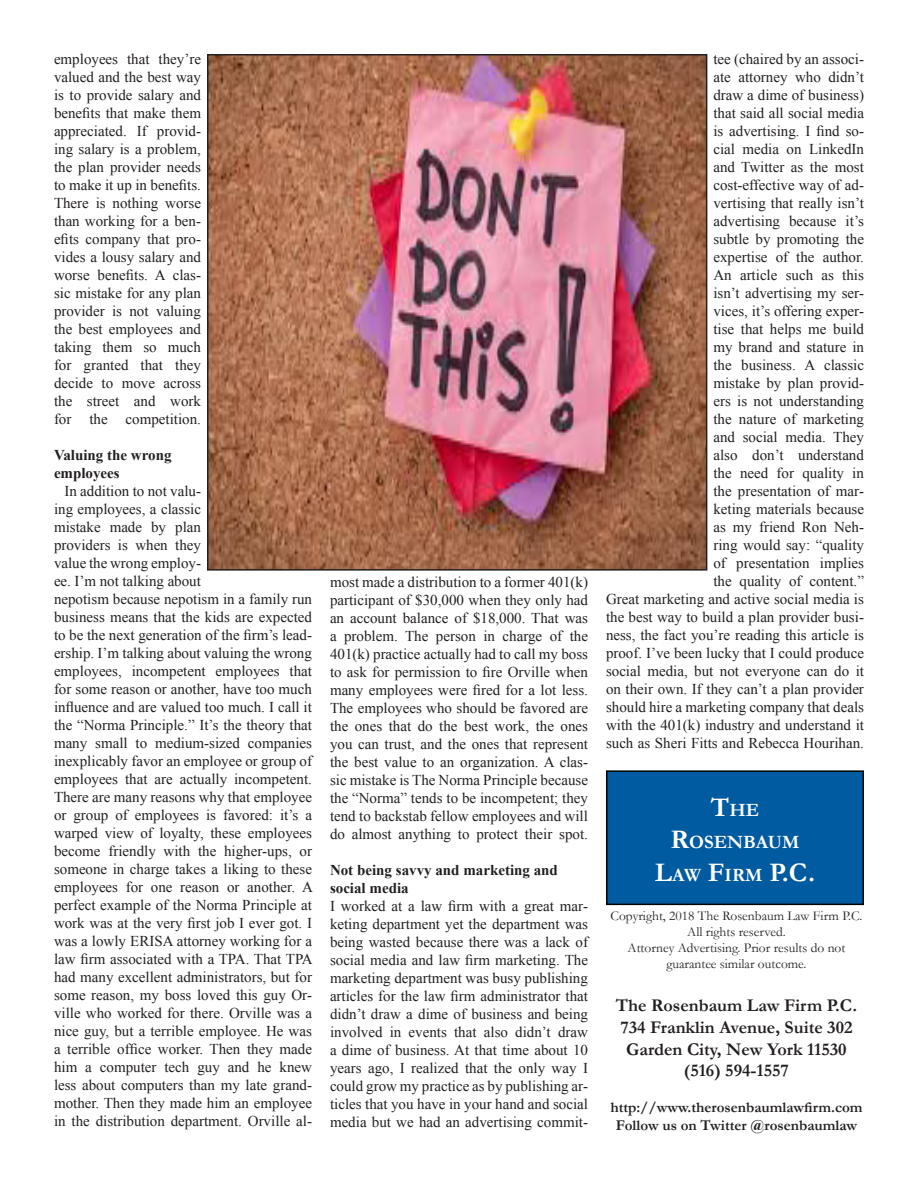
<style>
.page{position:relative;width:918px;height:1188px;background:#fff}
.page>*{position:absolute;margin:0;border:0;box-sizing:border-box;transform-origin:0 0}
.t1{font:700 27px "Garamond";color:#fff}
.t2{font:700 18.9px "Garamond";color:#fff}
.t3{font:700 18px "Garamond";color:#231f20}
.t4{font:15px/18px "Times New Roman";color:#231f20;text-align:justify}
.t5{font:700 15px "Garamond";color:#231f20}
.t6{font:700 15px/18px "Times New Roman";color:#231f20}
.t7{font:13.5px/16.2px "Garamond";color:#231f20;text-align:center}
.s1{font-size:27px}
.s2{font-size:18.9px}
</style>
<div class="page">
<div style="left:607px;top:771px;width:256px;height:133px;background:#015ba0"></div>
<div style="left:606px;top:770px;width:258px;height:135px;border:2px solid #000400"></div>
<img style="left:210px;top:57px;width:494px;height:511px">
<div style="left:207px;top:54px;width:500px;height:517px;border:2px solid #231f20"></div>
<p class="t4" style="left:54px;top:50px;width:149px">employees that they’re valued and the best way is to provide salary and benefits that make them appreciated. If provid&shy;ing salary is a problem, the plan provider needs to make it up in benefits.<br>There is nothing worse than working for a ben&shy;efits company that pro&shy;vides a lousy salary and worse benefits. A clas&shy;sic mistake for any plan provider is not valuing the best employees and taking them so much for granted that they decide to move across the street and work for the competition.</p>
<p class="t6" style="left:54px;top:446px;width:119px">Valuing the wrong employees</p>
<p class="t4" style="left:54px;top:482px;width:260px;text-align:left;text-indent:10px">In addition to not valu-<br>ing employees, a classic<br>mistake made by plan<br>providers is when they<br>value the wrong employ-<br>ee. I’m not talking about<br>nepotism because nepotism in a family run business means that the kids are expected to be the next generation of the firm’s lead&shy;ership. I’m talking about valuing the wrong employees, incompetent employees that for some reason or another, have too much influence and are valued too much. I call it the “Norma Principle.” It’s the theory that many small to medium-sized companies inexplicably favor an employee or group of employees that are actually incompetent.<br>There are many reasons why that employee or group of employees is favored: it’s a warped view of loyalty, these employees become friendly with the higher-ups, or someone in charge takes a liking to these employees for one reason or another. A perfect example of the Norma Principle at work was at the very first job I ever got. I was a lowly ERISA attorney working for a law firm associated with a TPA. That TPA had many excellent administrators, but for some reason, my boss loved this guy Or&shy;ville who worked for there. Orville was a nice guy, but a terrible employee. He was a terrible office worker. Then they made him a computer tech guy and he knew less about computers than my late grand&shy;mother. Then they made him an employee in the distribution department. Orville al-</p>
<p class="t4" style="left:330px;top:573px;width:260px">most made a distribution to a former 401(k) participant of $30,000 when they only had an account balance of $18,000. That was a problem. The person in charge of the 401(k) practice actually had to call my boss to ask for permission to fire Orville when many employees were fired for a lot less.<br>The employees who should be favored are the ones that do the best work, the ones you can trust, and the ones that represent the best value to an organization. A clas&shy;sic mistake is The Norma Principle because the “Norma” tends to be incompetent; they tend to backstab fellow employees and will do almost anything to protect their spot.</p>
<p class="t6" style="left:330px;top:861px;width:229px">Not being savvy and marketing and social media</p>
<p class="t4" style="left:330px;top:897px;width:260px">I worked at a law firm with a great mar&shy;keting department yet the department was being wasted because there was a lack of social media and law firm marketing. The marketing department was busy publishing articles for the law firm administrator that didn’t draw a dime of business and being involved in events that also didn’t draw a dime of business. At that time about 10 years ago, I realized that the only way I could grow my practice as by publishing ar&shy;ticles that you have in your hand and social media but we had an advertising commit-</p>
<p class="t4" style="left:606px;top:50px;width:260px;text-align:right">tee (chaired by an associ-<br>ate attorney who didn’t<br>draw a dime of business)<br>that said all social media<br>is advertising. I find so-<br>cial media on LinkedIn<br>and Twitter as the most<br>cost-effective way of ad-<br>vertising that really isn’t<br>advertising because it’s<br>subtle by promoting the<br>expertise of the author.<br>An article such as this<br>isn’t advertising my ser-<br>vices, it’s offering exper-<br>tise that helps me build<br>my brand and stature in<br>the business. A classic<br>mistake by plan provid-<br>ers is not understanding<br>the nature of marketing<br>and social media. They<br>also don’t understand<br>the need for quality in<br>the presentation of mar-<br>keting materials because<br>as my friend Ron Neh-<br>ring would say: “quality<br>of presentation implies<br>the quality of content.”<br>Great marketing and active social media is the best way to build a plan provider busi&shy;ness, the fact you’re reading this article is proof. I’ve been lucky that I could produce social media, but not everyone can do it on their own. If they can’t a plan provider should hire a marketing company that deals with the 401(k) industry and understand it such as Sheri Fitts and Rebecca Hourihan.</p>
<p class="t2" style="left:711px;top:799px;width:50px"><span class="s1">T</span>HE</p>
<p class="t2" style="left:670px;top:831px;width:131px"><span class="s1">R</span>OSENBAUM</p>
<p class="t1" style="left:655px;top:856px;width:162px">L<span class="s2">AW</span> F<span class="s2">IRM</span> P.C.</p>
<p class="t7" style="left:611px;top:907px;width:253px">Copyright, 2018 The Rosenbaum Law Firm P.C.<br>All rights reserved.</p>
<p class="t7" style="left:628px;top:940px;width:219px">Attorney Advertising. Prior results do not</p>
<p class="t7" style="left:666px;top:956px;width:142px">guarantee similar outcome.</p>
<p class="t3" style="left:616px;top:995px;width:243px">The Rosenbaum Law Firm P.C.</p>
<p class="t3" style="left:620px;top:1017px;width:234px">734 Franklin Avenue, Suite 302</p>
<p class="t3" style="left:626px;top:1038px;width:222px">Garden City, New York 11530</p>
<p class="t3" style="left:684px;top:1060px;width:107px">(516) 594-1557</p>
<p class="t5" style="left:610px;top:1099px;width:254px">http://www.therosenbaumlawfirm.com</p>
<p class="t5" style="left:616px;top:1117px;width:243px">Follow us on Twitter @rosenbaumlaw</p>
</div>
